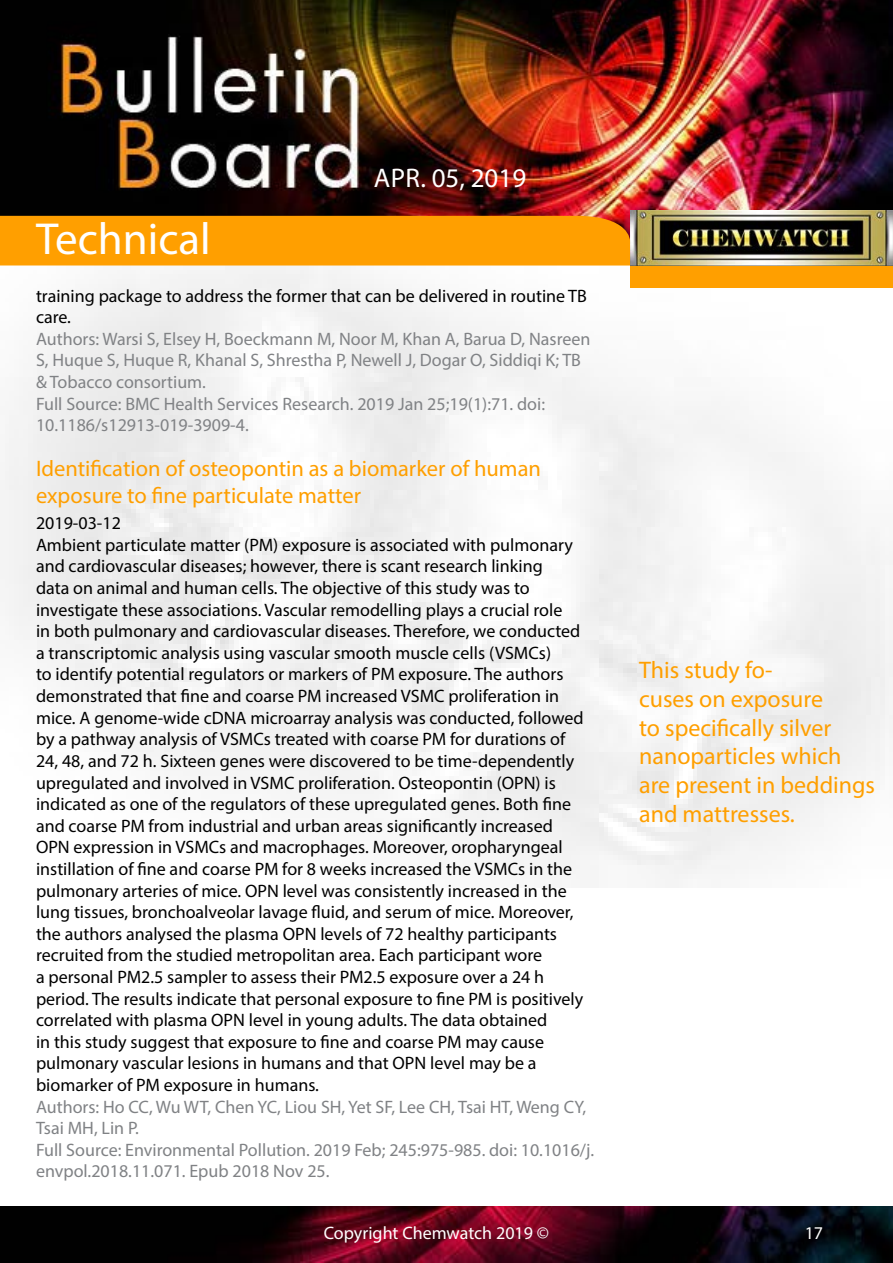
<style>
.page{position:relative;width:893px;height:1263px;background:#fff}
.page>*{position:absolute;margin:0;border:0;box-sizing:border-box;transform-origin:0 0}
.t1{font:45px "Myriad Pro";color:#fff}
.t2{font:27px "Myriad Pro";color:#fff}
.t3{font:24px/28.8px "Myriad Pro";color:#ff9f00}
.t4{font:22.5px/27px "Myriad Pro";color:#ff9f00}
.t5{font:18px/21.6px "Myriad Pro";color:#000}
.t6{font:18px/21.6px "Myriad Pro";color:#808285}
.t7{font:18px "Myriad Pro";color:#fff}
</style>
<div class="page">
<img style="left:0;top:0;width:893px;height:887px">
<div style="left:630px;top:265px;width:263px;height:23px;background:#ff9f00"></div>
<img style="left:630px;top:210px;width:262px;height:56px">
<svg style="left:0;top:216px;width:630px;height:72px"></svg>
<img style="left:0;top:1206px;width:893px;height:57px">
<h2 class="t2" style="left:374px;top:161px;width:154px">Apr. 05, 2019</h2>
<h1 class="t1" style="left:36px;top:211px;width:176px">Technical</h1>
<p class="t5" style="left:36px;top:284px;width:552px">training package to address the former that can be delivered in routine TB care.</p>
<p class="t6" style="left:36px;top:328px;width:556px">Authors: Warsi S, Elsey H, Boeckmann M, Noor M, Khan A, Barua D, Nasreen S, Huque S, Huque R, Khanal S, Shrestha P, Newell J, Dogar O, Siddiqi K; TB &amp; Tobacco consortium.<br>Full Source: BMC Health Services Research. 2019 Jan 25;19(1):71. doi:<br>10.1186/s12913-019-3909-4.</p>
<p class="t4" style="left:36px;top:455px;width:507px">Identification of osteopontin as a biomarker of human exposure to fine particulate matter</p>
<p class="t5" style="left:36px;top:512px;width:549px">2019-03-12<br>Ambient particulate matter (PM) exposure is associated with pulmonary and cardiovascular diseases; however, there is scant research linking<br>data on animal and human cells. The objective of this study was to investigate these associations. Vascular remodelling plays a crucial role<br>in both pulmonary and cardiovascular diseases. Therefore, we conducted a transcriptomic analysis using vascular smooth muscle cells (VSMCs)<br>to identify potential regulators or markers of PM exposure. The authors demonstrated that fine and coarse PM increased VSMC proliferation in mice. A genome-wide cDNA microarray analysis was conducted, followed by a pathway analysis of VSMCs treated with coarse PM for durations of 24, 48, and 72 h. Sixteen genes were discovered to be time-dependently upregulated and involved in VSMC proliferation. Osteopontin (OPN) is indicated as one of the regulators of these upregulated genes. Both fine and coarse PM from industrial and urban areas significantly increased OPN expression in VSMCs and macrophages. Moreover, oropharyngeal instillation of fine and coarse PM for 8 weeks increased the VSMCs in the pulmonary arteries of mice. OPN level was consistently increased in the lung tissues, bronchoalveolar lavage fluid, and serum of mice. Moreover, the authors analysed the plasma OPN levels of 72 healthy participants recruited from the studied metropolitan area. Each participant wore<br>a personal PM2.5 sampler to assess their PM2.5 exposure over a 24 h period. The results indicate that personal exposure to fine PM is positively correlated with plasma OPN level in young adults. The data obtained<br>in this study suggest that exposure to fine and coarse PM may cause pulmonary vascular lesions in humans and that OPN level may be a biomarker of PM exposure in humans.</p>
<p class="t6" style="left:36px;top:1095px;width:560px">Authors: Ho CC, Wu WT, Chen YC, Liou SH, Yet SF, Lee CH, Tsai HT, Weng CY, Tsai MH, Lin P.<br>Full Source: Environmental Pollution. 2019 Feb; 245:975-985. doi: 10.1016/j. envpol.2018.11.071. Epub 2018 Nov 25.</p>
<h3 class="t3" style="left:639px;top:655px;width:237px">This study fo-<br>cuses on exposure<br>to specifically silver nanoparticles which are present in beddings and mattresses.</h3>
<p class="t7" style="left:324px;top:1222px;width:227px">Copyright Chemwatch 2019 ©</p>
<p class="t7" style="left:805px;top:1222px;width:20px">17</p>
</div>
